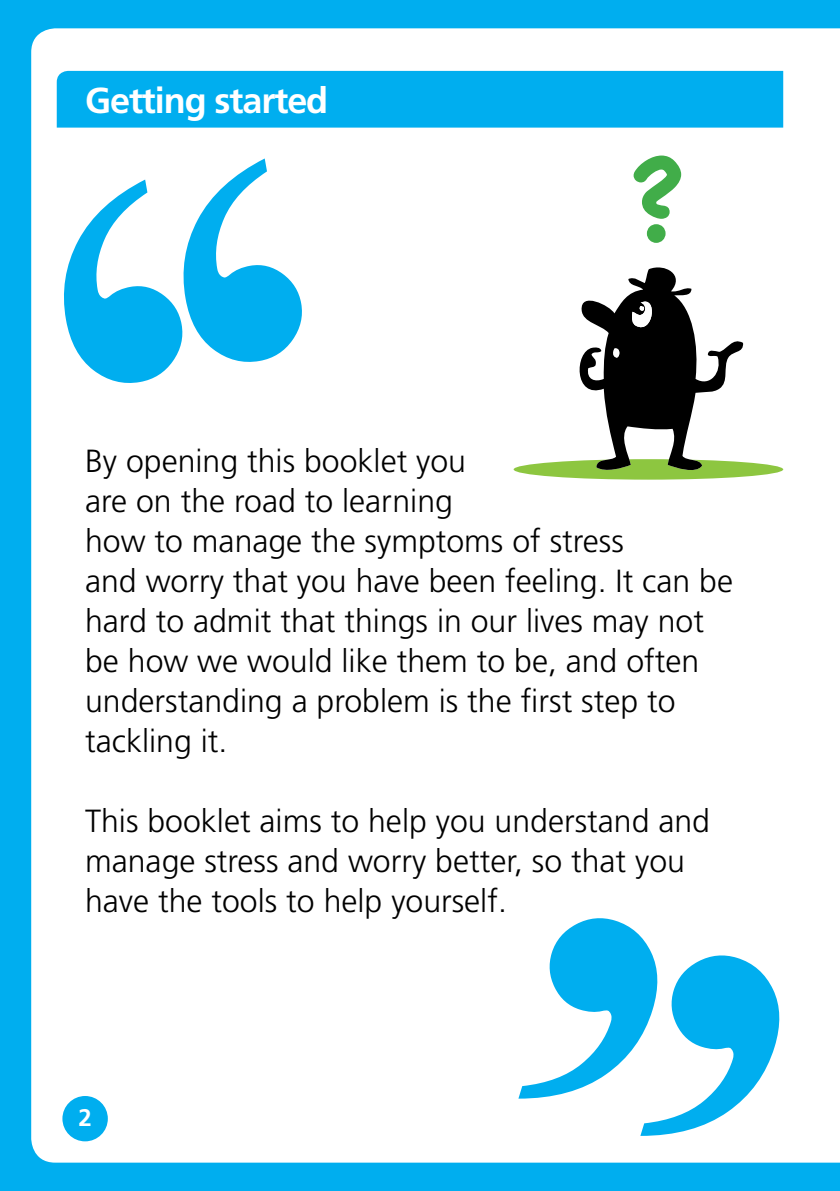
<style>
.page{position:relative;width:840px;height:1191px;background:#fff}
.page>*{position:absolute;margin:0;border:0;box-sizing:border-box;transform-origin:0 0}
.t1{font:700 36px "Frutiger LT Std";letter-spacing:-.03em;color:#fff}
.t2{font:300 32px/40px "Frutiger LT Std";color:#000}
.t3{font:700 24px "Frutiger LT Std";color:#fff}
</style>
<div class="page">
<div style="left:0;top:0;width:839px;height:1191px;background:#00aeef"></div>
<div style="left:31px;top:28px;width:808px;height:1134px;background:#fff"></div>
<svg style="left:61px;top:158px;width:242px;height:227px;fill:#fff"></svg>
<svg style="left:518px;top:916px;width:262px;height:219px;fill:#fff"></svg>
<svg style="left:57px;top:71px;width:725px;height:57px"></svg>
<div style="left:513px;top:459px;width:269px;height:20px;background:#8dc640;border-radius:50%"></div>
<svg style="left:573px;top:263px;width:170px;height:207px;background:#8d8f8b"></svg>
<svg style="left:633px;top:155px;width:47px;height:88px;background:#aadaae"></svg>
<div style="left:62px;top:1096px;width:46px;height:45px;background:#00aeef;border-radius:50%"></div>
<p class="t1" style="left:85px;top:79px;width:244px">Getting started</p>
<p class="t2" style="left:85px;top:441px;width:649px">By opening this booklet you<br>are on the road to learning<br>how to manage the symptoms of stress<br>and worry that you have been feeling. It can be hard to admit that things in our lives may not be how we would like them to be, and often understanding a problem is the first step to tackling it.</p>
<p class="t2" style="left:85px;top:801px;width:626px">This booklet aims to help you understand and manage stress and worry better, so that you have the tools to help yourself.</p>
<p class="t3" style="left:78px;top:1103px;width:15px">2</p>
</div>
